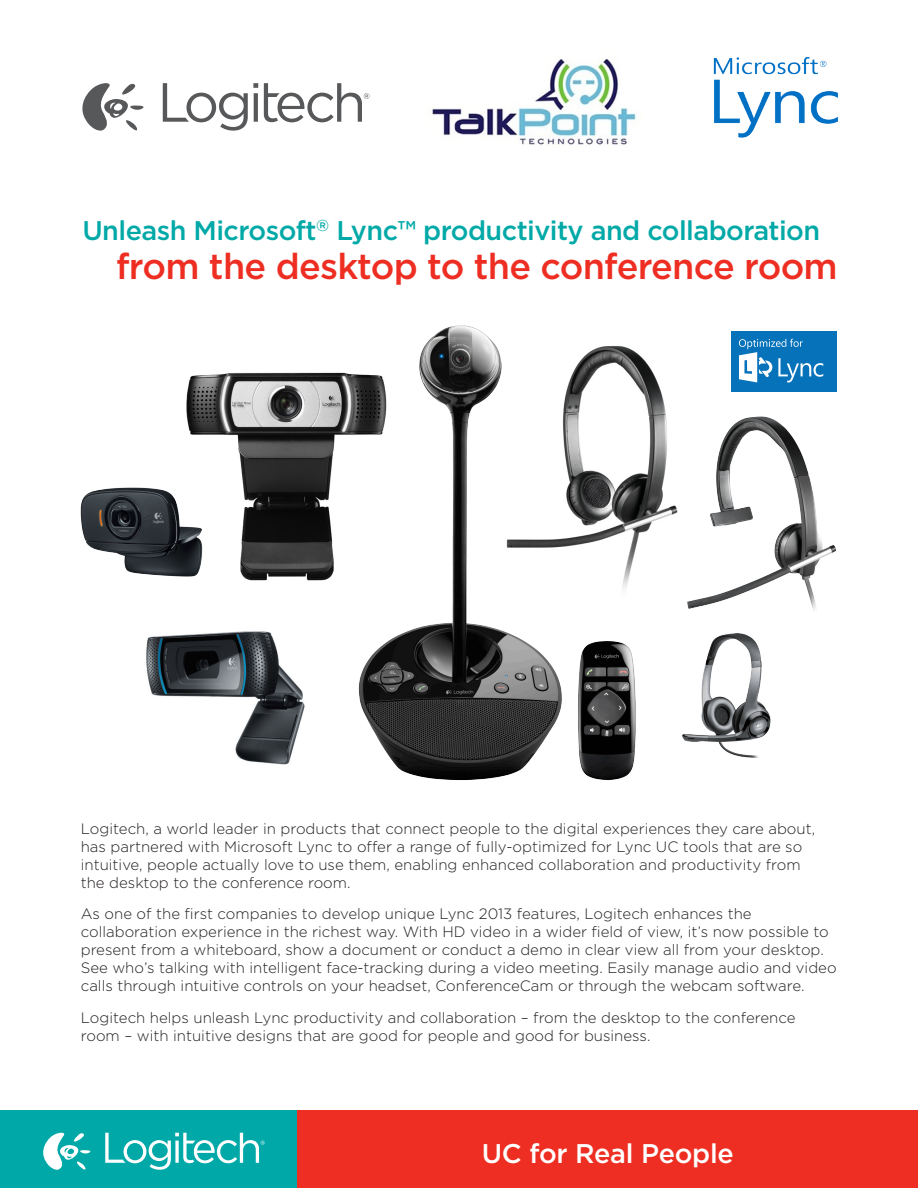
<style>
.page{position:relative;width:918px;height:1188px;background:#fff}
.page>*{position:absolute;margin:0;border:0;box-sizing:border-box;transform-origin:0 0}
.t1{font:500 36px "Gotham";letter-spacing:-.02em;color:#ee2e22}
.t2{font:500 27px "Gotham";letter-spacing:-.02em;color:#00a9a7}
.t3{font:500 27px "Gotham";letter-spacing:-.01em;color:#fff}
.t4{font:300 15px/18px "Gotham";color:#231f20}
</style>
<div class="page">
<div style="left:0;top:1111px;width:824px;height:77px;background:#00a9a7"></div>
<div style="left:298px;top:1111px;width:620px;height:77px;background:#ee2e22"></div>
<svg style="left:105px;top:1133px;width:160px;height:37px"></svg>
<svg style="left:43px;top:1133px;width:48px;height:37px"></svg>
<img style="left:186px;top:372px;width:110px;height:209px">
<div style="left:731px;top:332px;width:105px;height:60px;background:#0572ba"></div>
<svg style="left:739px;top:339px;width:84px;height:37px"></svg>
<img style="left:146px;top:631px;width:150px;height:134px">
<img style="left:80px;top:483px;width:128px;height:98px">
<img style="left:713px;top:665px;width:58px;height:92px">
<img style="left:296px;top:325px;width:417px;height:455px">
<img style="left:713px;top:57px;width:124px;height:80px">
<svg style="left:163px;top:83px;width:95px;height:48px"></svg>
<svg style="left:264px;top:83px;width:105px;height:39px"></svg>
<svg style="left:82px;top:83px;width:62px;height:48px"></svg>
<img style="left:634px;top:376px;width:203px;height:289px">
<img style="left:432px;top:59px;width:204px;height:86px">
<h2 class="t2" style="left:82px;top:215px;width:739px">Unleash Microsoft<sup>®</sup> Lync™ productivity and collaboration</h2>
<h1 class="t1" style="left:116px;top:246px;width:723px">from the desktop to the conference room</h1>
<p class="t4" style="left:81px;top:819px;width:736px">Logitech, a world leader in products that connect people to the digital experiences they care about, has partnered with Microsoft Lync to offer a range of fully-optimized for Lync UC tools that are so intuitive, people actually love to use them, enabling enhanced collaboration and productivity from the desktop to the conference room.</p>
<p class="t4" style="left:81px;top:905px;width:757px">As one of the first companies to develop unique Lync 2013 features, Logitech enhances the collaboration experience in the richest way. With HD video in a wider field of view, it’s now possible to present from a whiteboard, show a document or conduct a demo in clear view all from your desktop.<br>See who’s talking with intelligent face-tracking during a video meeting. Easily manage audio and video calls through intuitive controls on your headset, ConferenceCam or through the webcam software.</p>
<p class="t4" style="left:81px;top:1008px;width:716px">Logitech helps unleash Lync productivity and collaboration – from the desktop to the conference room – with intuitive designs that are good for people and good for business.</p>
<h2 class="t3" style="left:482px;top:1138px;width:254px">UC for Real People</h2>
</div>
